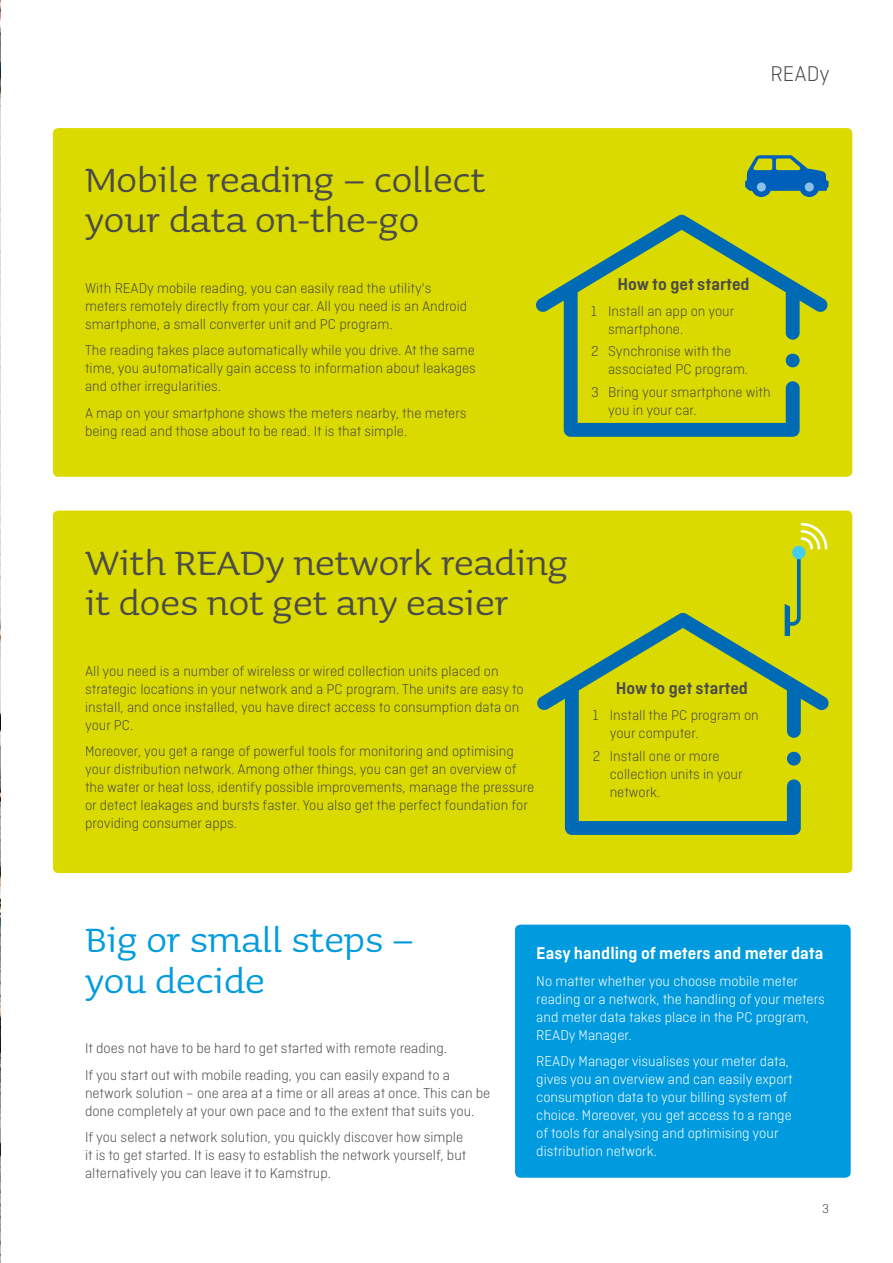
<style>
.page{position:relative;width:893px;height:1263px;background:#fff}
.page>*{position:absolute;margin:0;border:0;box-sizing:border-box;transform-origin:0 0}
.t1{font:45px/40.5px "Sauna Pro";color:#4b4b4a}
.t2{font:45px/40.5px "Sauna Pro";color:#009bde}
.t3{font:300 22.5px "Ciutadella";color:#4b4b4a}
.t4{font:600 18px "Ciutadella";color:#fff}
.t5{font:600 18px "Ciutadella";color:#4b4b4a}
.t6{font:300 15px/18px "Ciutadella";color:#4b4b4a}
.t7{font:300 15px/18px "Ciutadella";color:#fff}
.t8{font:300 13.5px "Ciutadella";color:#4b4b4a}
</style>
<div class="page">
<div style="left:53px;top:128px;width:799px;height:349px;background:#dada00;border-radius:5px"></div>
<div style="left:53px;top:511px;width:799px;height:362px;background:#dada00;border-radius:5px"></div>
<img style="left:0;top:0;width:1px;height:1263px">
<svg style="left:536px;top:215px;width:291px;height:222px"></svg>
<svg style="left:786px;top:353px;width:14px;height:14px"></svg>
<svg style="left:537px;top:613px;width:291px;height:222px"></svg>
<svg style="left:787px;top:751px;width:14px;height:14px"></svg>
<svg style="left:745px;top:155px;width:83px;height:42px"></svg>
<div style="left:805px;top:182px;width:9px;height:10px;background:#8bc0e9;border-radius:50%"></div>
<div style="left:757px;top:182px;width:9px;height:10px;background:#8bc0e9;border-radius:50%"></div>
<svg style="left:785px;top:523px;width:42px;height:112px"></svg>
<div style="left:515px;top:925px;width:336px;height:253px;background:#009bde;border-radius:5px"></div>
<h1 class="t1" style="left:85px;top:159px;width:402px">Mobile reading – collect your data on-the-go</h1>
<p class="t6" style="left:85px;top:279px;width:384px">With READy mobile reading, you can easily read the utility's meters remotely directly from your car. All you need is an Android smartphone, a small converter unit and PC program.</p>
<p class="t6" style="left:85px;top:341px;width:392px;text-align:justify">The reading takes place automatically while you drive. At the same time, you automatically gain access to information about leakages and other irregularities.</p>
<p class="t6" style="left:85px;top:404px;width:383px">A map on your smartphone shows the meters nearby, the meters being read and those about to be read. It is that simple.</p>
<h2 class="t3" style="left:771px;top:61px;width:61px">READy</h2>
<p class="t5" style="left:617px;top:273px;width:134px">How to get started</p>
<p class="t6" style="left:608px;top:302px;width:128px;text-indent:-17px">1 Install an app on your smartphone.</p>
<p class="t6" style="left:608px;top:342px;width:141px;text-indent:-17px">2 Synchronise with the associated PC program.</p>
<p class="t6" style="left:608px;top:382px;width:164px;text-indent:-17px">3 Bring your smartphone with you in your car.</p>
<h1 class="t1" style="left:85px;top:542px;width:485px">With READy network reading it does not get any easier</h1>
<p class="t6" style="left:85px;top:662px;width:440px">All you need is a number of wireless or wired collection units placed on strategic locations in your network and a PC program. The units are easy to install, and once installed, you have direct access to consumption data on your PC.</p>
<p class="t6" style="left:85px;top:742px;width:451px">Moreover, you get a range of powerful tools for monitoring and optimising your distribution network. Among other things, you can get an overview of the water or heat loss, identify possible improvements, manage the pressure or detect leakages and bursts faster. You also get the perfect foundation for providing consumer apps.</p>
<p class="t5" style="left:616px;top:678px;width:134px">How to get started</p>
<p class="t6" style="left:610px;top:706px;width:151px;text-indent:-17px">1 Install the PC program on your computer.</p>
<p class="t6" style="left:610px;top:746px;width:134px;text-indent:-17px">2 Install one or more collection units in your network.</p>
<h1 class="t2" style="left:85px;top:920px;width:331px">Big or small steps – you decide</h1>
<p class="t6" style="left:85px;top:1035px;width:366px;line-height:26.5px">It does not have to be hard to get started with remote reading.<br>If you start out with mobile reading, you can easily expand to a</p>
<p class="t6" style="left:85px;top:1084px;width:407px">network solution – one area at a time or all areas at once. This can be done completely at your own pace and to the extent that suits you.</p>
<p class="t6" style="left:85px;top:1128px;width:383px">If you select a network solution, you quickly discover how simple it is to get started. It is easy to establish the network yourself, but alternatively you can leave it to Kamstrup.</p>
<p class="t4" style="left:536px;top:943px;width:289px">Easy handling of meters and meter data</p>
<p class="t7" style="left:536px;top:972px;width:290px">No matter whether you choose mobile meter reading or a network, the handling of your meters and meter data takes place in the PC program, READy Manager.</p>
<p class="t7" style="left:536px;top:1052px;width:258px">READy Manager visualises your meter data, gives you an overview and can easily export consumption data to your billing system of choice. Moreover, you get access to a range of tools for analysing and optimising your distribution network.</p>
<p class="t8" style="left:822px;top:1201px;width:8px">3</p>
</div>
